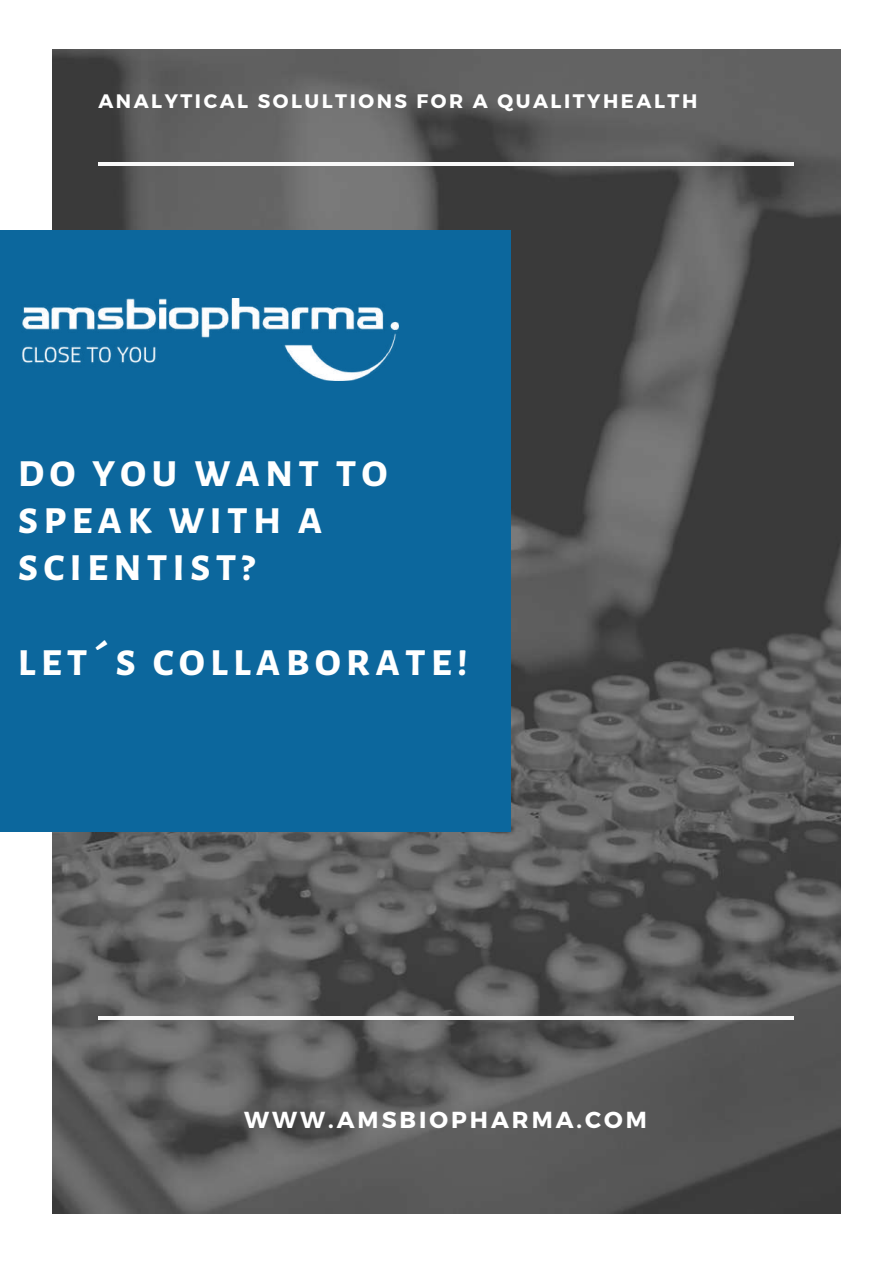
<style>
.page{position:relative;width:893px;height:1264px;background:#fff}
.page>*{position:absolute;margin:0;border:0;box-sizing:border-box;transform-origin:0 0}
.t1{font:700 48px/47.2px "Alegreya Sans SC";letter-spacing:.09em;color:#fff}
.t2{font:700 23.1px "Montserrat";letter-spacing:.13em;color:#fff}
.t3{font:700 19.5px "Montserrat";letter-spacing:.13em;color:#fff}
</style>
<div class="page">
<img style="left:52px;top:49px;width:788px;height:1164px">
<div style="left:0;top:230px;width:510px;height:601px;background:#0c679d"></div>
<hr style="left:98px;top:162px;width:695px;height:4px;background:#f9f9f9">
<hr style="left:98px;top:1016px;width:695px;height:3px;background:#f9f9f9">
<img style="left:22px;top:298px;width:376px;height:83px">
<p class="t3" style="left:98px;top:89px;width:600px">ANALYTICAL SOLULTIONS FOR A QUALITYHEALTH</p>
<p class="t1" style="left:17px;top:447px;width:372px">do you want to speak with a scientist?</p>
<p class="t1" style="left:17px;top:636px;width:452px">let´s collaborate!</p>
<p class="t2" style="left:244px;top:1104px;width:404px">WWW.AMSBIOPHARMA.COM</p>
</div>
